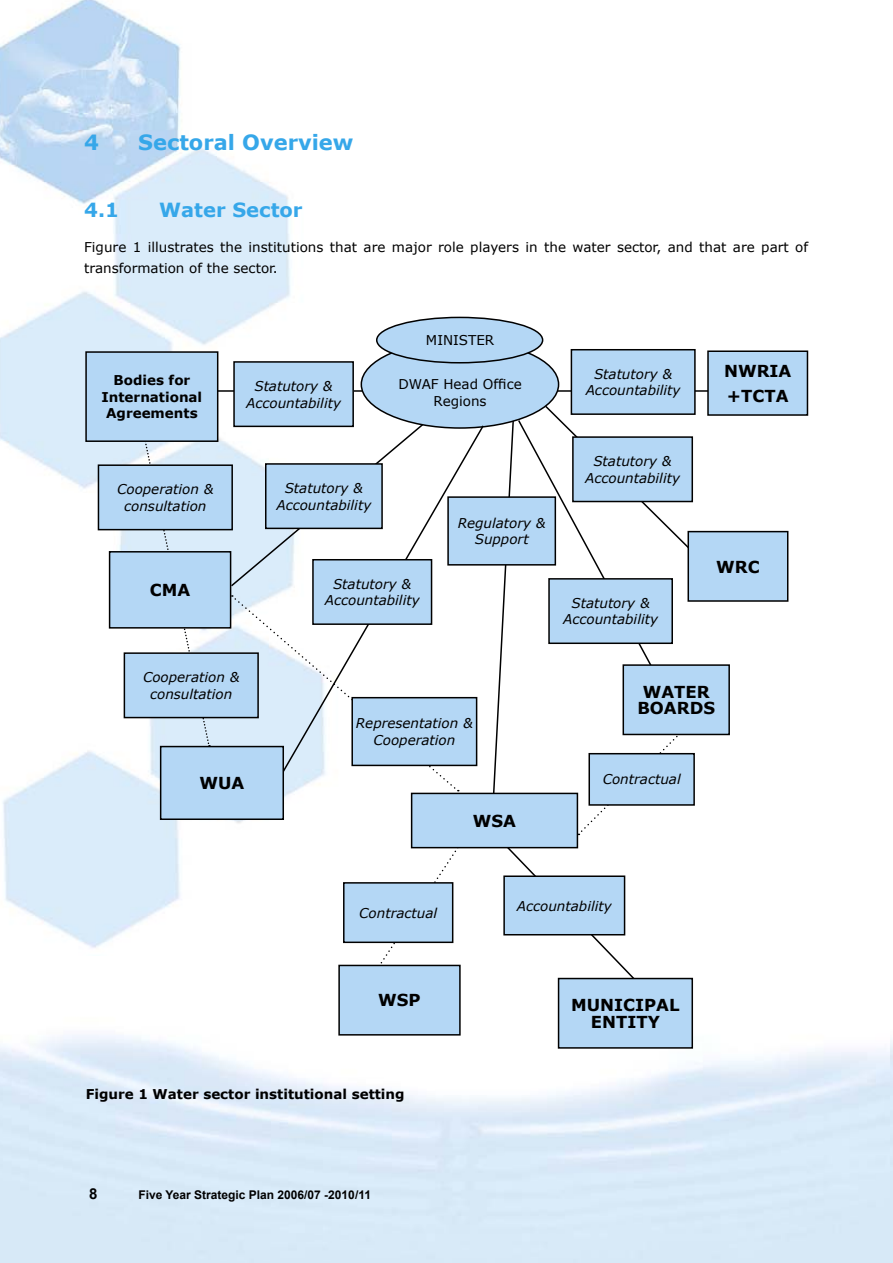
<style>
.page{position:relative;width:893px;height:1263px;background:#fff}
.page>*{position:absolute;margin:0;border:0;box-sizing:border-box;transform-origin:0 0}
.HEADINGS_18_PT_BOLD{font:700 21px "Verdana";color:#36a7e9}
.SUB_heading_14pt_-_6_2{font:700 19.5px "Verdana";color:#36a7e9}
.t1{font:700 16.5px/16.5px "Verdana";color:#000;text-align:center}
.t2{font:700 15px "Arial";color:#000}
.t3{font:italic 13.5px/16.5px "Verdana";color:#000;text-align:center}
.t4{font:13.5px/16.5px "Verdana";color:#000;text-align:center}
.t5{font:700 13.5px/16.5px "Verdana";color:#000;text-align:center}
.t6{font:700 12px "Arial";color:#000}
</style>
<div class="page">
<img style="left:0;top:988px;width:893px;height:275px">
<img style="left:0;top:0;width:291px;height:948px">
<hr style="left:218px;top:390px;width:570px;height:2px;background:#000">
<svg style="left:141px;top:442px;width:69px;height:304px"></svg>
<svg style="left:229px;top:404px;width:512px;height:584px"></svg>
<div style="left:361px;top:341px;width:198px;height:87px;background:#b4d7f5;border-radius:50%"></div>
<div style="left:377px;top:317px;width:166px;height:46px;background:#b4d7f5;border-radius:50%"></div>
<div style="left:376px;top:317px;width:167px;height:46px;border:2px solid #000;border-radius:50%"></div>
<div style="left:86px;top:352px;width:132px;height:89px;background:#b4d7f5"></div>
<div style="left:85px;top:351px;width:133px;height:91px;border:2px solid #000"></div>
<div style="left:98px;top:465px;width:134px;height:65px;background:#b4d7f5"></div>
<div style="left:98px;top:464px;width:135px;height:66px;border:2px solid #000"></div>
<svg style="left:267px;top:424px;width:218px;height:374px"></svg>
<div style="left:313px;top:560px;width:119px;height:64px;background:#b4d7f5"></div>
<div style="left:312px;top:559px;width:120px;height:66px;border:2px solid #000"></div>
<div style="left:234px;top:362px;width:119px;height:64px;background:#b4d7f5"></div>
<div style="left:233px;top:361px;width:121px;height:66px;border:2px solid #000"></div>
<div style="left:124px;top:653px;width:134px;height:64px;background:#b4d7f5"></div>
<div style="left:124px;top:652px;width:135px;height:66px;border:2px solid #000"></div>
<div style="left:110px;top:552px;width:121px;height:76px;background:#b4d7f5"></div>
<div style="left:109px;top:551px;width:122px;height:78px;border:2px solid #000"></div>
<div style="left:161px;top:746px;width:122px;height:73px;background:#b4d7f5"></div>
<div style="left:160px;top:746px;width:124px;height:74px;border:2px solid #000"></div>
<div style="left:352px;top:698px;width:125px;height:67px;background:#b4d7f5"></div>
<div style="left:351px;top:697px;width:126px;height:69px;border:2px solid #000"></div>
<div style="left:448px;top:497px;width:107px;height:68px;background:#b4d7f5"></div>
<div style="left:447px;top:496px;width:109px;height:70px;border:2px solid #000"></div>
<div style="left:412px;top:793px;width:165px;height:55px;background:#b4d7f5"></div>
<div style="left:411px;top:793px;width:167px;height:55px;border:2px solid #000"></div>
<div style="left:344px;top:883px;width:109px;height:59px;background:#b4d7f5"></div>
<div style="left:343px;top:882px;width:110px;height:61px;border:2px solid #000"></div>
<div style="left:339px;top:965px;width:121px;height:70px;background:#b4d7f5"></div>
<div style="left:338px;top:965px;width:123px;height:70px;border:2px solid #000"></div>
<div style="left:504px;top:876px;width:121px;height:59px;background:#b4d7f5"></div>
<div style="left:503px;top:875px;width:122px;height:60px;border:2px solid #000"></div>
<div style="left:559px;top:978px;width:133px;height:70px;background:#b4d7f5"></div>
<div style="left:558px;top:978px;width:135px;height:71px;border:2px solid #000"></div>
<div style="left:571px;top:350px;width:124px;height:64px;background:#b4d7f5"></div>
<div style="left:571px;top:349px;width:125px;height:66px;border:2px solid #000"></div>
<div style="left:573px;top:437px;width:119px;height:64px;background:#b4d7f5"></div>
<div style="left:572px;top:436px;width:121px;height:66px;border:2px solid #000"></div>
<div style="left:549px;top:579px;width:123px;height:64px;background:#b4d7f5"></div>
<div style="left:548px;top:578px;width:125px;height:66px;border:2px solid #000"></div>
<div style="left:589px;top:754px;width:105px;height:51px;background:#b4d7f5"></div>
<div style="left:588px;top:753px;width:107px;height:53px;border:2px solid #000"></div>
<div style="left:708px;top:351px;width:99px;height:64px;background:#b4d7f5"></div>
<div style="left:707px;top:350px;width:101px;height:66px;border:2px solid #000"></div>
<div style="left:688px;top:532px;width:100px;height:69px;background:#b4d7f5"></div>
<div style="left:687px;top:531px;width:101px;height:71px;border:2px solid #000"></div>
<div style="left:623px;top:665px;width:106px;height:69px;background:#b4d7f5"></div>
<div style="left:622px;top:664px;width:108px;height:71px;border:2px solid #000"></div>
<p class="HEADINGS_18_PT_BOLD" style="left:84px;top:129px;width:16px">4</p>
<p class="HEADINGS_18_PT_BOLD" style="left:138px;top:129px;width:217px">Sectoral Overview</p>
<p class="SUB_heading_14pt_-_6_2" style="left:84px;top:198px;width:36px">4.1</p>
<p class="SUB_heading_14pt_-_6_2" style="left:159px;top:198px;width:145px">Water Sector</p>
<p class="t4" style="left:84px;top:235px;width:725px;line-height:21.6px;text-align:left">Figure 1 illustrates the institutions that are major role players in the water sector, and that are part of transformation of the sector.</p>
<p class="t5" style="left:102px;top:372px;width:102px">Bodies for<br>International<br>Agreements</p>
<p class="t3" style="left:246px;top:377px;width:96px">Statutory &amp;<br>Accountability</p>
<p class="t3" style="left:117px;top:481px;width:98px">Cooperation &amp; consultation</p>
<p class="t3" style="left:276px;top:479px;width:96px">Statutory &amp;<br>Accountability</p>
<p class="t4" style="left:426px;top:331px;width:70px">MINISTER</p>
<p class="t4" style="left:398px;top:375px;width:125px">DWAF Head Office<br>Regions</p>
<p class="t3" style="left:458px;top:514px;width:90px">Regulatory &amp;<br>Support</p>
<p class="t1" style="left:150px;top:581px;width:42px">CMA</p>
<p class="t3" style="left:325px;top:575px;width:96px">Statutory &amp;<br>Accountability</p>
<p class="t3" style="left:586px;top:365px;width:96px">Statutory &amp;<br>Accountability</p>
<p class="t3" style="left:585px;top:453px;width:96px">Statutory &amp;<br>Accountability</p>
<p class="t3" style="left:563px;top:594px;width:96px">Statutory &amp;<br>Accountability</p>
<p class="t1" style="left:724px;top:362px;width:69px">NWRIA</p>
<p class="t1" style="left:727px;top:387px;width:63px">+TCTA</p>
<p class="t1" style="left:716px;top:558px;width:45px">WRC</p>
<p class="t3" style="left:143px;top:669px;width:98px">Cooperation &amp; consultation</p>
<p class="t1" style="left:200px;top:774px;width:46px">WUA</p>
<p class="t3" style="left:356px;top:715px;width:119px">Representation &amp;<br>Cooperation</p>
<p class="t1" style="left:473px;top:812px;width:45px">WSA</p>
<p class="t1" style="left:637px;top:683px;width:79px">WATER<br>BOARDS</p>
<p class="t3" style="left:603px;top:771px;width:80px">Contractual</p>
<p class="t3" style="left:359px;top:904px;width:80px">Contractual</p>
<p class="t1" style="left:378px;top:992px;width:44px">WSP</p>
<p class="t5" style="left:86px;top:1086px;width:320px">Figure 1 Water sector institutional setting</p>
<p class="t2" style="left:89px;top:1185px;width:10px">8</p>
<p class="t6" style="left:138px;top:1188px;width:234px">Five Year Strategic Plan 2006/07 -2010/11</p>
<p class="t3" style="left:517px;top:897px;width:96px">Accountability</p>
<p class="t1" style="left:571px;top:996px;width:110px">MUNICIPAL<br>ENTITY</p>
</div>
